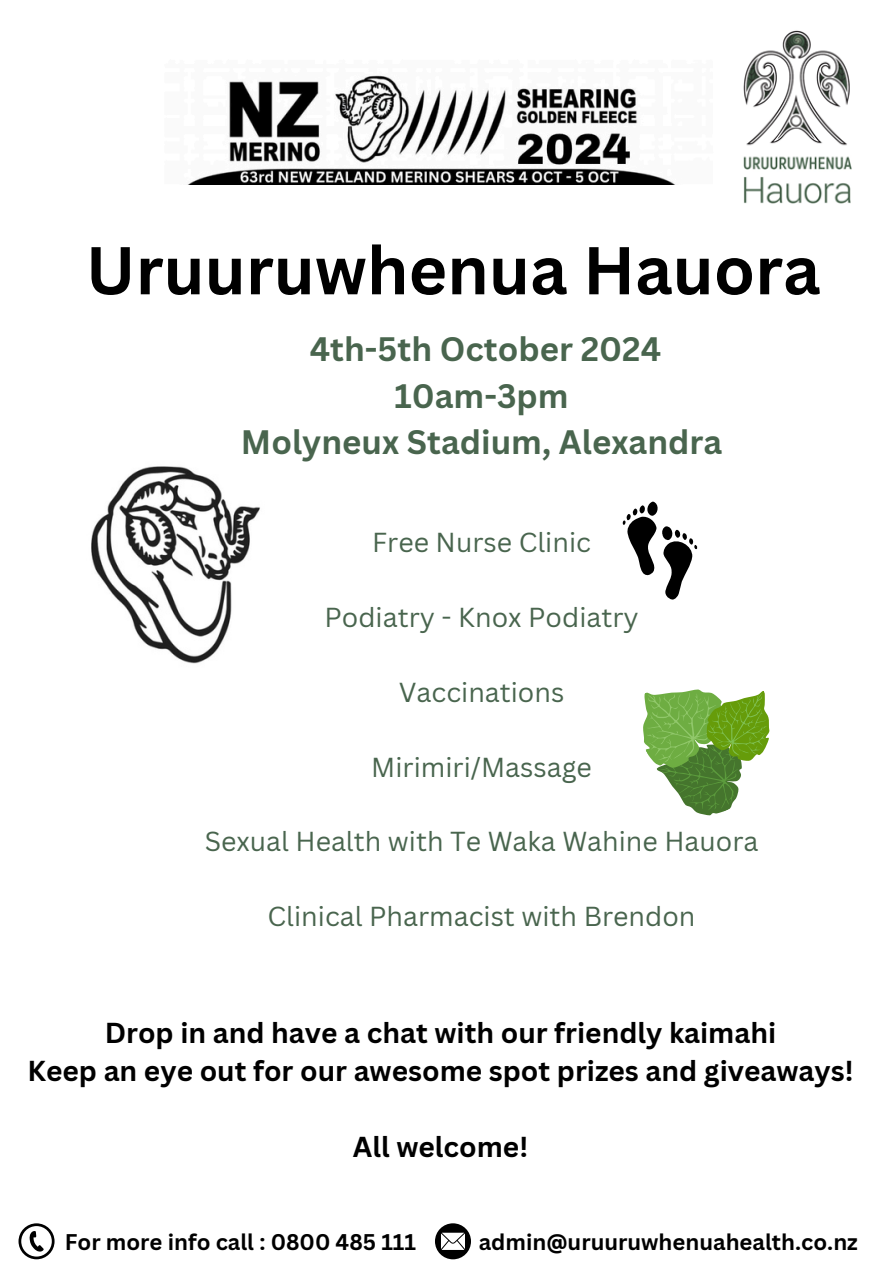
<style>
.page{position:relative;width:894px;height:1264px;background:#fff}
.page>*{position:absolute;margin:0;border:0;box-sizing:border-box;transform-origin:0 0}
.t1{font:700 66px "Canva Sans";color:#000}
.t2{font:700 33px/46.2px "Canva Sans";color:#49654e;text-align:center}
.t3{font:700 28.05px/38.2px "Canva Sans";color:#000;text-align:center}
.t4{font:26.7px "Canva Sans";color:#49654e}
.t5{font:700 22.05px "Canva Sans";color:#000}
</style>
<div class="page">
<img style="left:91px;top:466px;width:169px;height:198px">
<img style="left:743px;top:30px;width:109px;height:174px">
<img style="left:187px;top:75px;width:489px;height:110px">
<svg style="left:435px;top:1223px;width:36px;height:36px"></svg>
<svg style="left:19px;top:1223px;width:36px;height:36px"></svg>
<svg style="left:643px;top:689px;width:127px;height:127px"></svg>
<svg style="left:622px;top:501px;width:75px;height:98px"></svg>
<h4 class="t1" style="left:86px;top:224px;width:736px">Uruuruwhenua Hauora</h4>
<h4 class="t2" style="left:241px;top:325px;width:482px">4th-5th October 2024<br>10am-3pm<br>Molyneux Stadium, Alexandra</h4>
<h2 class="t4" style="left:372px;top:524px;width:220px">Free Nurse Clinic</h2>
<p class="t4" style="left:324px;top:598px;width:315px">Podiatry - Knox Podiatry</p>
<p class="t4" style="left:398px;top:673px;width:167px">Vaccinations</p>
<h4 class="t4" style="left:371px;top:748px;width:222px">Mirimiri/Massage</h4>
<h4 class="t4" style="left:205px;top:822px;width:555px">Sexual Health with Te Waka Wahine Hauora</h4>
<h4 class="t4" style="left:267px;top:897px;width:429px">Clinical Pharmacist with Brendon</h4>
<p class="t3" style="left:28px;top:1012px;width:827px">Drop in and have a chat with our friendly kaimahi<br>Keep an eye out for our awesome spot prizes and giveaways!</p>
<p class="t3" style="left:353px;top:1127px;width:177px">All welcome!</p>
<h3 class="t5" style="left:65px;top:1226px;width:353px">For more info call : 0800 485 111</h3>
<h3 class="t5" style="left:478px;top:1226px;width:380px">admin@uruuruwhenuahealth.co.nz</h3>
</div>
